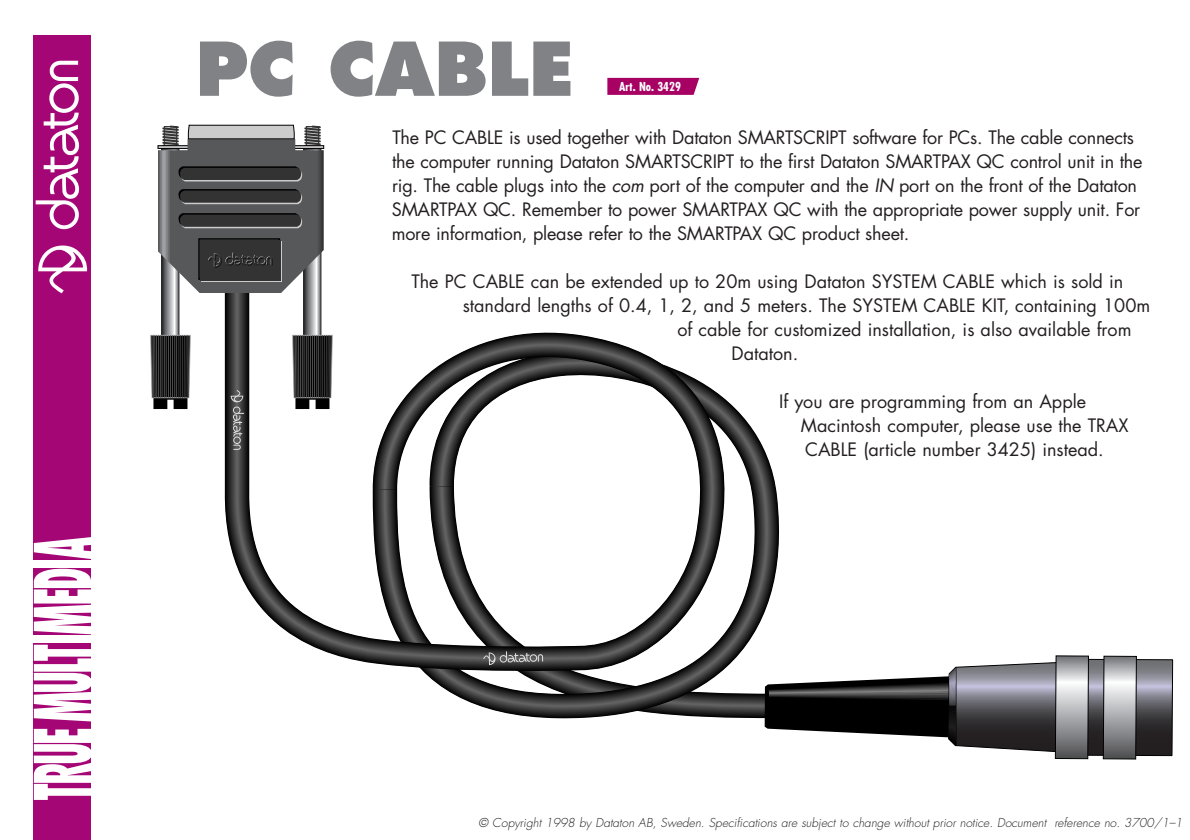
<style>
.page{position:relative;width:1190px;height:840px;background:#fff}
.page>*{position:absolute;margin:0;border:0;box-sizing:border-box;transform-origin:0 0}
.t1{font:800 72px "Futura";color:#808285}
.t2{font:18px/24px "Futura";letter-spacing:-.01em;color:#231f20}
.t3{font:italic 300 12px "Futura";color:#231f20}
.t4{font:700 condensed 12px "Futura";color:#fff}
.s1{font-style:italic}
</style>
<div class="page">
<div style="left:34px;top:35px;width:57px;height:805px;background:#a40775"></div>
<svg style="left:34px;top:729px;width:57px;height:71px"></svg>
<svg style="left:34px;top:645px;width:57px;height:76px"></svg>
<div style="left:34px;top:636px;width:57px;height:7px;background:#fff"></div>
<svg style="left:34px;top:569px;width:57px;height:65px"></svg>
<div style="left:34px;top:560px;width:57px;height:8px;background:#fff"></div>
<svg style="left:34px;top:537px;width:57px;height:22px"></svg>
<svg style="left:38px;top:245px;width:50px;height:48px"></svg>
<svg style="left:36px;top:61px;width:43px;height:168px"></svg>
<svg style="left:607px;top:78px;width:92px;height:17px;background:#aa0a6a"></svg>
<svg style="left:435px;top:445px;width:344px;height:264px"></svg>
<svg style="left:236px;top:293px;width:499px;height:369px"></svg>
<svg style="left:483px;top:651px;width:60px;height:14px"></svg>
<svg style="left:231px;top:390px;width:13px;height:60px"></svg>
<svg style="left:765px;top:655px;width:409px;height:105px"></svg>
<svg style="left:164px;top:293px;width:13px;height:41px"></svg>
<div style="left:162px;top:149px;width:17px;height:188px;border:1px solid #333"></div>
<svg style="left:150px;top:334px;width:41px;height:75px;background:#3c3c3c"></svg>
<svg style="left:306px;top:293px;width:13px;height:41px"></svg>
<div style="left:304px;top:149px;width:17px;height:188px;border:1px solid #333"></div>
<svg style="left:292px;top:334px;width:41px;height:75px;background:#3c3c3c"></svg>
<svg style="left:158px;top:124px;width:166px;height:169px;background:#5e5f60"></svg>
<h1 class="t1" style="left:196px;top:37px;width:380px">PC CABLE</h1>
<p class="t4" style="left:619px;top:81px;width:63px">Art. No. 3429</p>
<p class="t2" style="left:392px;top:127px;width:752px">The PC CABLE is used together with Dataton SMARTSCRIPT software for PCs. The cable connects the computer running Dataton SMARTSCRIPT to the first Dataton SMARTPAX QC control unit in the rig. The cable plugs into the <span class="s1">com</span> port of the computer and the <span class="s1">IN</span> port on the front of the Dataton SMARTPAX QC. Remember to power SMARTPAX QC with the appropriate power supply unit. For more information, please refer to the SMARTPAX QC product sheet.</p>
<p class="t2" style="left:411px;top:271px;width:713px">The PC CABLE can be extended up to 20m using Dataton SYSTEM CABLE which is sold in</p>
<p class="t2" style="left:463px;top:295px;width:689px">standard lengths of 0.4, 1, 2, and 5 meters. The SYSTEM CABLE KIT, containing 100m</p>
<p class="t2" style="left:677px;top:319px;width:456px">of cable for customized installation, is also available from</p>
<p class="t2" style="left:732px;top:343px;width:68px">Dataton.</p>
<p class="t2" style="left:801px;top:391px;width:329px;text-indent:-22px">If you are programming from an Apple<br>Macintosh computer, please use the TRAX<br>CABLE (article number 3425) instead.</p>
<p class="t3" style="left:479px;top:817px;width:706px">© Copyright 1998 by Dataton AB, Sweden. Specifications are subject to change without prior notice. Document reference no. 3700/1–1</p>
</div>
